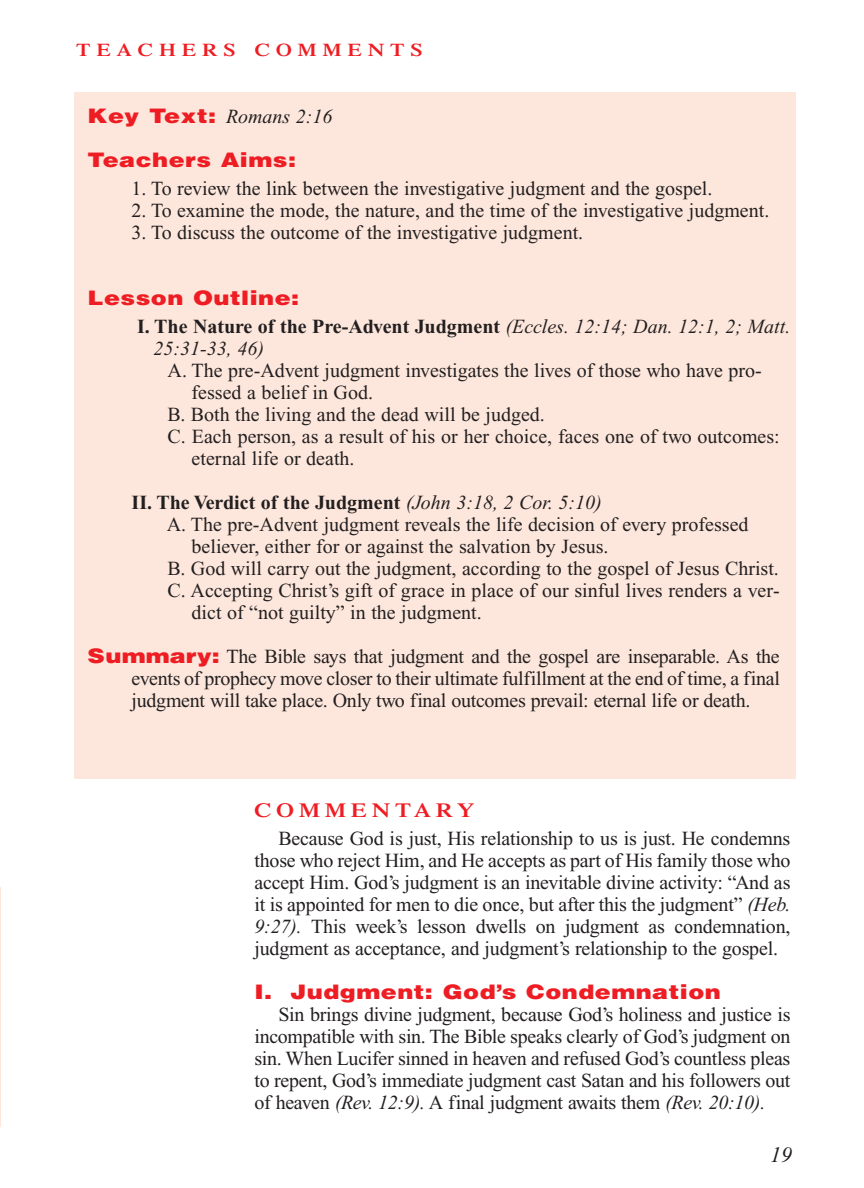
<style>
.page{position:relative;width:864px;height:1188px;background:#fff}
.page>*{position:absolute;margin:0;border:0;box-sizing:border-box;transform-origin:0 0}
.t1{font:italic 22px "Times New Roman";color:#231f20}
.t2{font:20px/22px "Times New Roman";color:#231f20;text-align:justify}
.t3{font:italic 20px/22px "Times New Roman";color:#231f20}
.t4{font:900 20px "Helvetica";letter-spacing:.02em;color:#ee1d23;scale:1.2 1}
.t5{font:700 20px "Times New Roman";color:#231f20}
.t6{font:600 20px "Times";letter-spacing:.2em;color:#ee1d23;scale:1.2 1}
.t7{font:600 18px "Times";letter-spacing:.265em;color:#ee1d23;scale:1.2 1}
.s1{font-family:"Helvetica";font-weight:900;font-style:normal;color:#ee1d23}
.s2{font-weight:700;font-style:normal}
.s3{font-weight:400;font-style:italic}
.s4{font-family:"Helvetica";font-weight:900;color:#ee1d23}
.s5{font-style:italic}
</style>
<div class="page">
<div style="left:74px;top:92px;width:722px;height:687px;background:#fde7dc"></div>
<hr style="left:0;top:887px;width:1px;height:240px;background:#fde7dc">
<p class="t7" style="left:76px;top:44px;width:290px">TEACHERS COMMENTS</p>
<p class="t3" style="left:88px;top:108px;width:246px"><span class="s1">Key Text:</span> Romans 2:16</p>
<p class="t4" style="left:88px;top:149px;width:175px">Teachers Aims:</p>
<p class="t2" style="left:132px;top:180px;width:582px">1. To review the link between the investigative judgment and the gospel.</p>
<p class="t2" style="left:132px;top:202px;width:639px">2. To examine the mode, the nature, and the time of the investigative judgment.</p>
<p class="t2" style="left:132px;top:224px;width:453px">3. To discuss the outcome of the investigative judgment.</p>
<p class="t4" style="left:88px;top:287px;width:178px">Lesson Outline:</p>
<p class="t3" style="left:154px;top:318px;width:638px;text-indent:-17px"><span class="s2">I. The Nature of the Pre-Advent Judgment</span> (Eccles. 12:14; Dan. 12:1, 2; Matt.<br>25:31-33, 46)</p>
<p class="t2" style="left:168px;top:362px;width:596px">A. The pre-Advent judgment investigates the lives of those who have pro-</p>
<p class="t2" style="left:192px;top:384px;width:183px">fessed a belief in God.</p>
<p class="t2" style="left:168px;top:406px;width:379px">B. Both the living and the dead will be judged.</p>
<p class="t2" style="left:168px;top:428px;width:614px">C. Each person, as a result of his or her choice, faces one of two outcomes:</p>
<p class="t2" style="left:192px;top:450px;width:164px">eternal life or death.</p>
<p class="t5" style="left:132px;top:496px;width:472px">II. The Verdict of the Judgment <span class="s3">(John 3:18, 2 Cor. 5:10)</span></p>
<p class="t2" style="left:167px;top:516px;width:583px">A. The pre-Advent judgment reveals the life decision of every professed</p>
<p class="t2" style="left:192px;top:538px;width:418px">believer, either for or against the salvation by Jesus.</p>
<p class="t2" style="left:168px;top:560px;width:613px">B. God will carry out the judgment, according to the gospel of Jesus Christ.</p>
<p class="t2" style="left:168px;top:582px;width:614px">C. Accepting Christ’s gift of grace in place of our sinful lives renders a ver-</p>
<p class="t2" style="left:192px;top:604px;width:292px">dict of “not guilty” in the judgment.</p>
<p class="t2" style="left:132px;top:648px;width:650px;text-indent:-44px"><span class="s4">Summary:</span> The Bible says that judgment and the gospel are inseparable. As the events of prophecy move closer to their ultimate fulfillment at the end of time, a final judgment will take place. Only two final outcomes prevail: eternal life or death.</p>
<p class="t6" style="left:254px;top:803px;width:185px">COMMENTARY</p>
<p class="t2" style="left:254px;top:829px;width:538px;text-indent:24px">Because God is just, His relationship to us is just. He condemns those who reject Him, and He accepts as part of His family those who accept Him. God’s judgment is an inevitable divine activity: “And as it is appointed for men to die once, but after this the judgment” <span class="s5">(Heb.<br>9:27).</span> This week’s lesson dwells on judgment as condemnation, judgment as acceptance, and judgment’s relationship to the gospel.</p>
<p class="t4" style="left:254px;top:981px;width:390px">I. Judgment: God’s Condemnation</p>
<p class="t2" style="left:254px;top:1005px;width:538px;text-indent:24px">Sin brings divine judgment, because God’s holiness and justice is incompatible with sin. The Bible speaks clearly of God’s judgment on sin. When Lucifer sinned in heaven and refused God’s countless pleas to repent, God’s immediate judgment cast Satan and his followers out of heaven <span class="s5">(Rev. 12:9).</span> A final judgment awaits them <span class="s5">(Rev. 20:10).</span></p>
<p class="t1" style="left:770px;top:1146px;width:23px">19</p>
</div>
